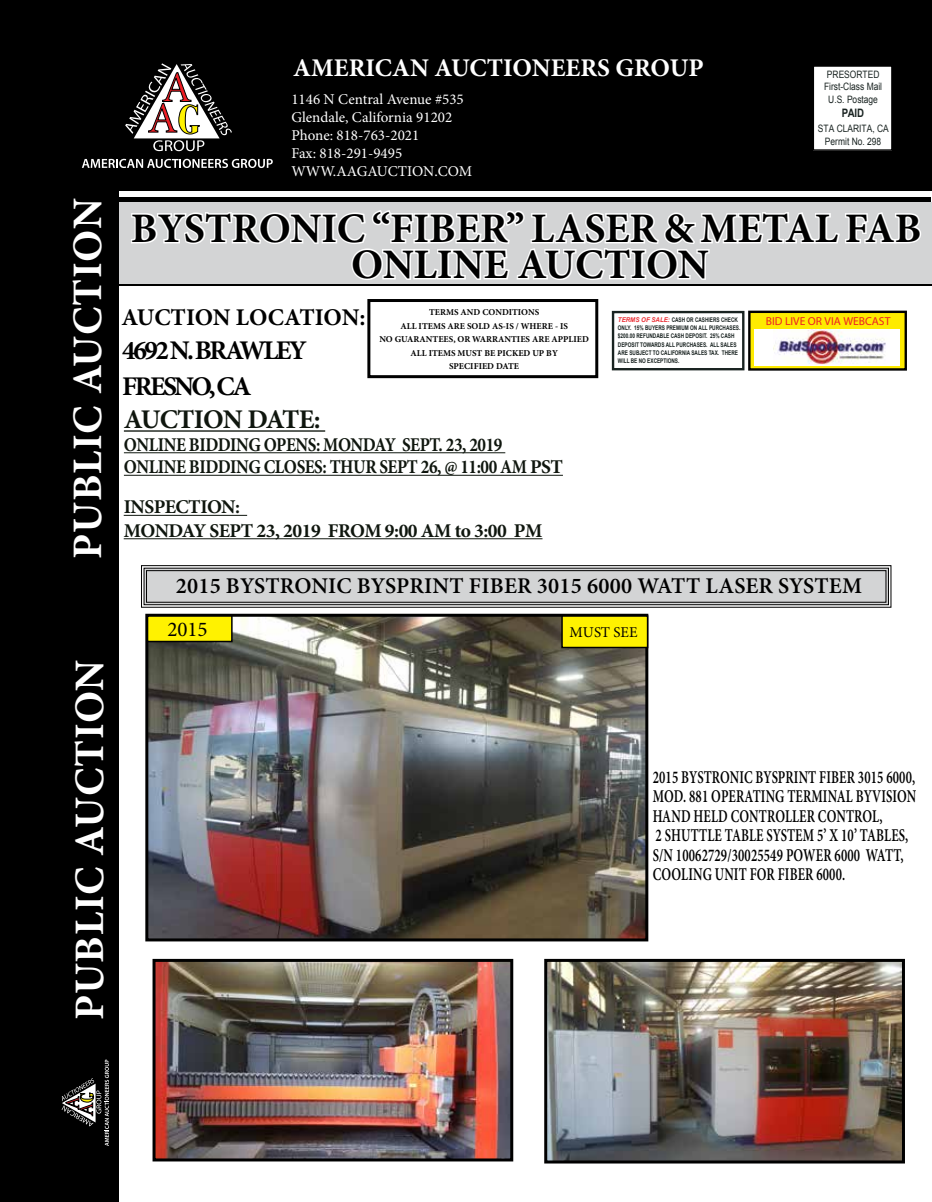
<style>
.page{position:relative;width:932px;height:1202px;background:#fff}
.page>*{position:absolute;margin:0;border:0;box-sizing:border-box;transform-origin:0 0}
.t1{font:700 42px "Minion Pro";color:#000}
.t2{font:700 42px "Minion Pro";letter-spacing:.02em;color:#fff}
.t3{font:700 27px/36px "Minion Pro";letter-spacing:-.09em;color:#000}
.t4{font:700 27px "Minion Pro";letter-spacing:-.035em;color:#0f160e}
.t5{font:700 25.5px "Minion Pro";color:#fff}
.t6{font:700 24px "Minion Pro";color:#000}
.t7{font:600 22.5px "Minion Pro";letter-spacing:.01em;color:#000}
.t8{font:21px "Minion Pro";color:#000}
.t9{font:700 19.5px/22.5px "Minion Pro";letter-spacing:-.025em;color:#0f160e;scale:.88 1}
.t10{font:700 19.5px/23.4px "Minion Pro";letter-spacing:-.025em;color:#0f160e}
.t11{font:600 18px/19.5px "Minion Pro";letter-spacing:.01em;color:#000;scale:.71 1}
.t12{font:15px/18px "Minion Pro";color:#fff}
.t13{font:15px "Minion Pro";color:#000}
.t14{font:700 11.7px "Arial";color:#192321;scale:.83 1}
.t15{font:800 11.55px "Franklin Gothic";color:#ed2024}
.t16{font:10.2px/13px "Arial";color:#192321;text-align:center;scale:.83 1}
.t17{font:700 9px/13.5px "Minion Pro";color:#000;text-align:center}
.t18{font:700 6.45px/8.2px "Arial";color:#192321;scale:.75 1}
.s1{font-style:italic;font-size:6.6px;color:#ea2f35}
</style>
<div class="page">
<div style="left:118px;top:197px;width:812px;height:8px;background:#000"></div>
<div style="left:118px;top:202px;width:814px;height:82px;background:#d3d4d5"></div>
<div style="left:0;top:0;width:118px;height:1202px;background:#000"></div>
<div style="left:94px;top:0;width:838px;height:190px;background:#000"></div>
<svg style="left:125px;top:63px;width:107px;height:88px"></svg>
<svg style="left:82px;top:159px;width:191px;height:9px"></svg>
<hr style="left:124px;top:430px;width:201px;height:2px;background:#0f160e">
<hr style="left:124px;top:452px;width:381px;height:1px;background:#0f160e">
<hr style="left:124px;top:475px;width:439px;height:1px;background:#0f160e">
<svg style="left:62px;top:1059px;width:47px;height:86px"></svg>
<hr style="left:124px;top:515px;width:123px;height:1px;background:#0f160e">
<hr style="left:124px;top:538px;width:418px;height:1px;background:#0f160e">
<div style="left:813px;top:66px;width:78px;height:84px;background:#fff"></div>
<div style="left:812px;top:65px;width:80px;height:86px;border:2px solid #000"></div>
<img style="left:129px;top:210px;width:793px;height:954px">
<h1 class="t2" style="left:58px;top:559px;width:362px;rotate:-90deg">PUBLIC AUCTION</h1>
<h1 class="t2" style="left:60px;top:1020px;width:362px;rotate:-90deg">PUBLIC AUCTION</h1>
<h3 class="t5" style="left:293px;top:50px;width:412px">AMERICAN AUCTIONEERS GROUP</h3>
<h3 class="t12" style="left:291px;top:91px;width:182px">1146 N Central Avenue #535<br>Glendale, California 91202<br>Phone: 818-763-2021<br>Fax: 818-291-9495<br>WWW.AAGAUCTION.COM</h3>
<h3 class="t16" style="left:827px;top:68px;width:65px">PRESORTED</h3>
<h3 class="t16" style="left:828px;top:93px;width:61px">U.S. Postage</h3>
<h3 class="t14" style="left:842px;top:105px;width:28px">PAID</h3>
<h3 class="t16" style="left:817px;top:122px;width:87px">STA CLARITA, CA<br>Permit No. 298</h3>
<h3 class="t16" style="left:824px;top:80px;width:72px">First-Class Mail</h3>
<h1 class="t1" style="left:131px;top:199px;width:792px">BYSTRONIC “FIBER” LASER &amp; METAL FAB</h1>
<h1 class="t1" style="left:351px;top:235px;width:359px">ONLINE AUCTION</h1>
<h3 class="t17" style="left:379px;top:306px;width:211px">TERMS AND CONDITIONS<br>ALL ITEMS ARE SOLD AS-IS / WHERE - IS<br>NO GUARANTEES, OR WARRANTIES ARE APPLIED<br>ALL ITEMS MUST BE PICKED UP BY<br>SPECIFIED DATE</h3>
<h3 class="t6" style="left:121px;top:301px;width:246px">AUCTION LOCATION:</h3>
<p class="t18" style="left:618px;top:316px;width:165px"><span class="s1">TERMS OF SALE:</span> CASH OR CASHIERS CHECK ONLY. 15% BUYERS PREMIUM ON ALL PURCHASES. $200.00 REFUNDABLE CASH DEPOSIT. 25% CASH DEPOSIT TOWARDS ALL PURCHASES. ALL SALES ARE SUBJECT TO CALIFORNIA SALES TAX. THERE WILL BE NO EXCEPTIONS.</p>
<h3 class="t15" style="left:765px;top:314px;width:126px">BID LIVE OR VIA WEBCAST</h3>
<h2 class="t3" style="left:122px;top:332px;width:186px">4692 N.BRAWLEY<br>FRESNO,CA</h2>
<h2 class="t4" style="left:124px;top:400px;width:198px">AUCTION DATE:</h2>
<h3 class="t9" style="left:124px;top:433px;width:500px">ONLINE BIDDING OPENS: MONDAY SEPT. 23, 2019<br>ONLINE BIDDING CLOSES: THUR SEPT 26, @ 11:00 AM PST</h3>
<h3 class="t10" style="left:124px;top:495px;width:420px">INSPECTION:<br>MONDAY SEPT 23, 2019 FROM 9:00 AM to 3:00 PM</h3>
<h3 class="t7" style="left:176px;top:570px;width:688px">2015 BYSTRONIC BYSPRINT FIBER 3015 6000 WATT LASER SYSTEM</h3>
<h3 class="t8" style="left:167px;top:615px;width:42px">2015</h3>
<h3 class="t13" style="left:569px;top:622px;width:69px">MUST SEE</h3>
<h3 class="t11" style="left:652px;top:767px;width:373px">2015 BYSTRONIC BYSPRINT FIBER 3015 6000, MOD. 881 OPERATING TERMINAL BYVISION HAND HELD CONTROLLER CONTROL,<br>2 SHUTTLE TABLE SYSTEM 5’ X 10’ TABLES, S/N 10062729/30025549 POWER 6000 WATT, COOLING UNIT FOR FIBER 6000.</h3>
</div>
